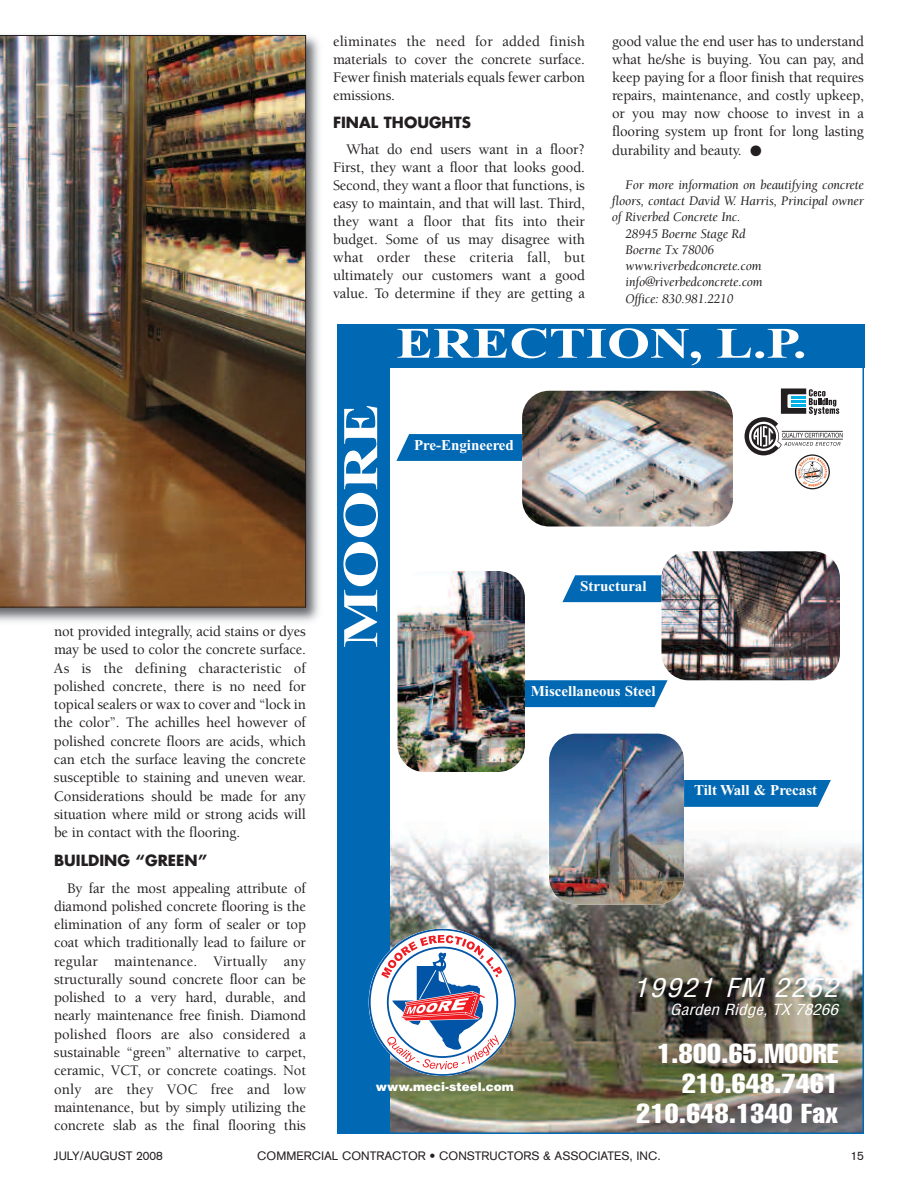
<style>
.page{position:relative;width:918px;height:1188px;background:#fff}
.page>*{position:absolute;margin:0;border:0;box-sizing:border-box;transform-origin:0 0}
.t1{font:700 49.8px "Times New Roman";color:#fff;scale:1.26 1}
.t2{font:700 43.5px "Times New Roman";color:#fff;scale:1.26 1}
.t3{font:extra-condensed 27px/30px "Helvetica";letter-spacing:.015em;color:#fff;text-align:right;scale:1.1 1}
.t4{font:italic condensed 25.5px "Helvetica";letter-spacing:.06em;color:#fff;scale:1.15 1}
.t5{font:500 15px/18.3px "Berkeley";letter-spacing:-.01em;color:#231f20;text-align:justify}
.t6{font:700 15px "Times New Roman";color:#fff}
.t7{font:700 15px "Futura";color:#231f20}
.t8{font:italic condensed 15px "Helvetica";color:#fff;scale:1.15 1}
.t9{font:italic 13.5px "Berkeley";letter-spacing:-.01em;color:#231f20}
.t10{font:12px "Akzidenz Grotesk";color:#231f20}
.t11{font:900 12px "Helvetica";color:#fff}
</style>
<div class="page">
<img style="left:0;top:34px;width:319px;height:593px">
<svg style="left:105px;top:626px;width:25px;height:1px"></svg>
<img style="left:0;top:35px;width:306px;height:573px">
<img style="left:390px;top:433px;width:471px;height:698px">
<div style="left:338px;top:324px;width:52px;height:810px;background:#0168b3"></div>
<div style="left:338px;top:324px;width:527px;height:44px;background:#0168b3"></div>
<svg style="left:369px;top:929px;width:147px;height:147px"></svg>
<svg style="left:745px;top:388px;width:98px;height:101px"></svg>
<svg style="left:396px;top:434px;width:126px;height:27px;background:#0f70b7"></svg>
<svg style="left:562px;top:575px;width:100px;height:27px;background:#1674b9"></svg>
<svg style="left:525px;top:680px;width:143px;height:27px;background:#0f70b7"></svg>
<img style="left:522px;top:391px;width:211px;height:135px;border-radius:27px">
<img style="left:662px;top:551px;width:178px;height:129px;border-radius:27px">
<svg style="left:684px;top:780px;width:147px;height:27px;background:#0d6fb6"></svg>
<img style="left:398px;top:571px;width:127px;height:201px;border-radius:27px">
<img style="left:549px;top:734px;width:135px;height:171px;border-radius:27px">
<p class="t5" style="left:333px;top:33px;width:254px">eliminates the need for added finish materials to cover the concrete surface.<br>Fewer finish materials equals fewer carbon emissions.</p>
<p class="t7" style="left:333px;top:116px;width:139px">FINAL THOUGHTS</p>
<p class="t5" style="left:333px;top:142px;width:254px;text-indent:13px">What do end users want in a floor?<br>First, they want a floor that looks good.<br>Second, they want a floor that functions, is easy to maintain, and that will last. Third, they want a floor that fits into their budget. Some of us may disagree with what order these criteria fall, but ultimately our customers want a good value. To determine if they are getting a</p>
<p class="t5" style="left:612px;top:33px;width:254px">good value the end user has to understand what he/she is buying. You can pay, and keep paying for a floor finish that requires repairs, maintenance, and costly upkeep, or you may now choose to invest in a flooring system up front for long lasting durability and beauty. ●</p>
<p class="t9" style="left:626px;top:179px;width:240px">For more information on beautifying concrete</p>
<p class="t9" style="left:612px;top:196px;width:254px">floors, contact David W. Harris, Principal owner</p>
<p class="t9" style="left:612px;top:212px;width:130px">of Riverbed Concrete Inc.</p>
<p class="t9" style="left:625px;top:228px;width:121px">28945 Boerne Stage Rd</p>
<p class="t9" style="left:626px;top:244px;width:90px">Boerne Tx 78006</p>
<p class="t9" style="left:626px;top:261px;width:137px">www.riverbedconcrete.com</p>
<p class="t9" style="left:625px;top:277px;width:139px">info@riverbedconcrete.com</p>
<p class="t9" style="left:625px;top:293px;width:109px">Office: 830.981.2210</p>
<p class="t5" style="left:54px;top:623px;width:254px">not provided integrally, acid stains or dyes may be used to color the concrete surface.<br>As is the defining characteristic of polished concrete, there is no need for topical sealers or wax to cover and “lock in the color”. The achilles heel however of polished concrete floors are acids, which can etch the surface leaving the concrete susceptible to staining and uneven wear.<br>Considerations should be made for any situation where mild or strong acids will be in contact with the flooring.</p>
<p class="t7" style="left:54px;top:853px;width:155px">BUILDING “GREEN”</p>
<p class="t5" style="left:54px;top:880px;width:254px;text-indent:14px">By far the most appealing attribute of diamond polished concrete flooring is the elimination of any form of sealer or top coat which traditionally lead to failure or regular maintenance. Virtually any structurally sound concrete floor can be polished to a very hard, durable, and nearly maintenance free finish. Diamond polished floors are also considered a sustainable “green” alternative to carpet, ceramic, VCT, or concrete coatings. Not only are they VOC free and low maintenance, but by simply utilizing the concrete slab as the final flooring this</p>
<h1 class="t1" style="left:344px;top:648px;width:196px;rotate:-90deg">MOORE</h1>
<h2 class="t2" style="left:396px;top:329px;width:327px">ERECTION, L.P.</h2>
<p class="t6" style="left:414px;top:440px;width:101px">Pre-Engineered</p>
<p class="t6" style="left:580px;top:581px;width:68px">Structural</p>
<p class="t6" style="left:531px;top:686px;width:126px">Miscellaneous Steel</p>
<p class="t6" style="left:694px;top:786px;width:125px">Tilt Wall &amp; Precast</p>
<p class="t11" style="left:376px;top:1080px;width:139px">www.meci-steel.com</p>
<h3 class="t4" style="left:633px;top:974px;width:180px">19921 FM 2252</h3>
<p class="t8" style="left:670px;top:1001px;width:148px">Garden Ridge, TX 78266</p>
<h3 class="t3" style="left:637px;top:1040px;width:185px">1.800.65.MOORE<br>210.648.7461<br>210.648.1340 Fax</h3>
<p class="t10" style="left:54px;top:1152px;width:110px">JULY/AUGUST 2008</p>
<p class="t10" style="left:257px;top:1152px;width:405px">COMMERCIAL CONTRACTOR • CONSTRUCTORS &amp; ASSOCIATES, INC.</p>
<p class="t10" style="left:851px;top:1152px;width:15px">15</p>
</div>
